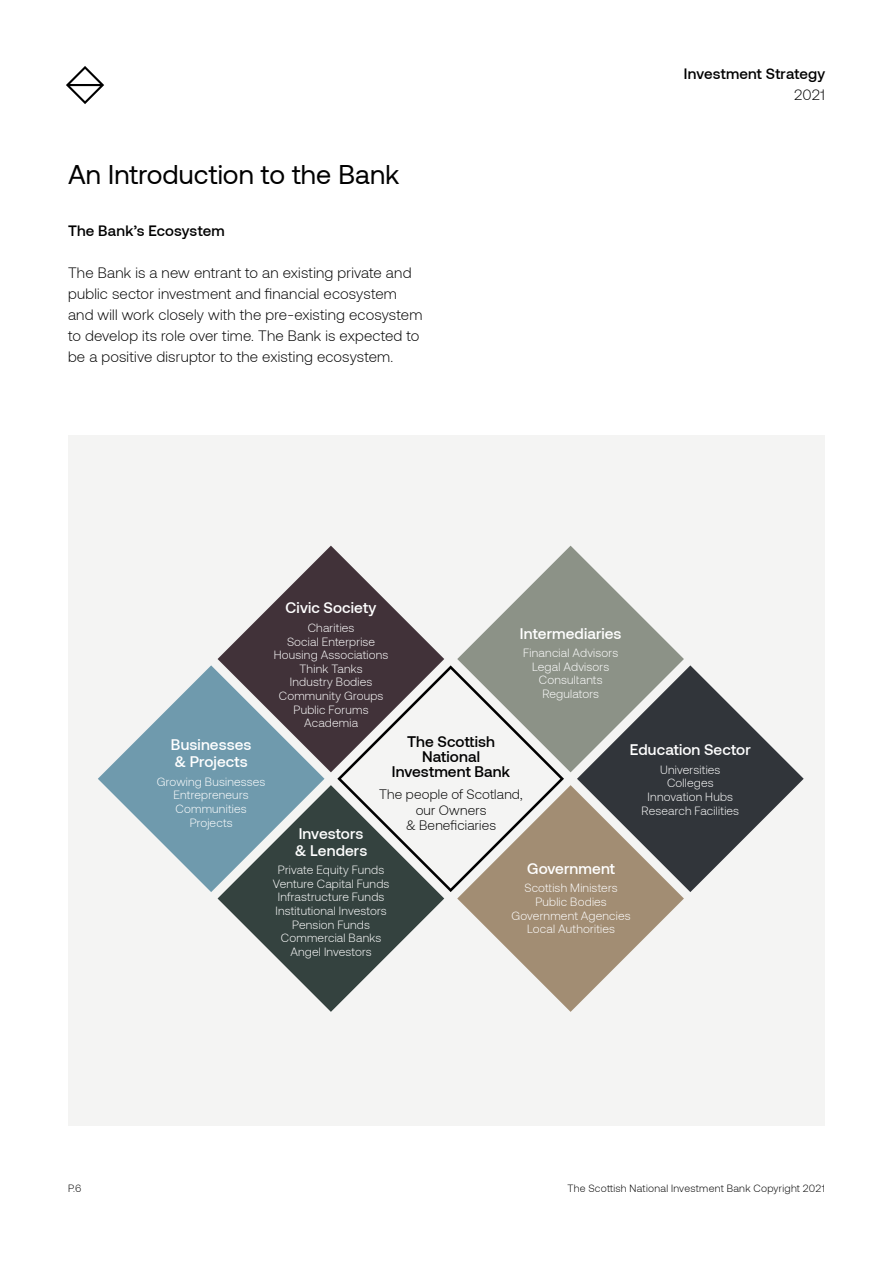
<style>
.page{position:relative;width:893px;height:1263px;background:#fff}
.page>*{position:absolute;margin:0;border:0;box-sizing:border-box;transform-origin:0 0}
.Body_Title{font:27px "The Bank Sans";letter-spacing:.005em;color:#000}
.t1{font:500 15.3px/17.1px "The Bank Sans";letter-spacing:.005em;color:#fff}
.t2{font:500 15.3px/15.3px "The Bank Sans";letter-spacing:.005em;color:#000;text-align:center}
.t3{font:500 15.3px/17.1px "The Bank Sans";letter-spacing:.005em;color:#1d1d1a}
.Body_Copy{font:300 15px/21px "The Bank Sans";letter-spacing:.015em;color:#000}
.Body_Heading_L1{font:500 15px "The Bank Sans";letter-spacing:.01em;color:#000}
.t4{font:300 13.65px/15.3px "The Bank Sans";letter-spacing:.01em;color:#000;text-align:center}
.t5{font:300 12px/13.6px "The Bank Sans";letter-spacing:.015em;color:#fff;text-align:center}
.t6{font:300 12px/13.6px "The Bank Sans";letter-spacing:.015em;color:#1d1d1a}
.t7{font:300 10.5px "The Bank Sans";letter-spacing:.025em;color:#000}
</style>
<div class="page">
<div style="left:68px;top:436px;width:757px;height:690px;background:#f4f4f3"></div>
<svg style="left:577px;top:665px;width:227px;height:227px;fill:#31353a"></svg>
<svg style="left:337px;top:665px;width:227px;height:227px"></svg>
<svg style="left:98px;top:665px;width:226px;height:227px;fill:#6f9aad"></svg>
<svg style="left:218px;top:546px;width:226px;height:226px;fill:#413239"></svg>
<svg style="left:218px;top:785px;width:226px;height:227px;fill:#394643"></svg>
<svg style="left:457px;top:785px;width:227px;height:227px;fill:#a28d73"></svg>
<svg style="left:457px;top:546px;width:227px;height:226px;fill:#8c9287"></svg>
<svg style="left:66px;top:66px;width:38px;height:38px"></svg>
<p class="t3" style="left:171px;top:157px;width:82px">Businesses &amp; Projects</p>
<p class="t6" style="left:176px;top:222px;width:73px">Communities</p>
<p class="Body_Title" style="left:68px;top:159px;width:333px">An Introduction to the Bank</p>
<p class="Body_Heading_L1" style="left:68px;top:222px;width:158px">The Bank’s Ecosystem</p>
<p class="Body_Copy" style="left:68px;top:262px;width:356px">The Bank is a new entrant to an existing private and public sector investment and financial ecosystem and will work closely with the pre-existing ecosystem to develop its role over time. The Bank is expected to be a positive disruptor to the existing ecosystem.</p>
<p class="t3" style="left:295px;top:262px;width:74px">&amp; Lenders</p>
<p class="t6" style="left:278px;top:284px;width:108px">Private Equity Funds</p>
<p class="t6" style="left:275px;top:311px;width:113px">Infrastructure Funds<br>Institutional Investors</p>
<p class="t6" style="left:281px;top:352px;width:102px">Commercial Banks</p>
<p class="t1" style="left:286px;top:599px;width:92px">Civic Society</p>
<p class="t5" style="left:274px;top:621px;width:116px">Charities<br>Social Enterprise<br>Housing Associations<br>Think Tanks<br>Industry Bodies<br>Community Groups<br>Public Forums<br>Academia</p>
<p class="Body_Heading_L1" style="left:684px;top:65px;width:143px">Investment Strategy</p>
<p class="Body_Copy" style="left:794px;top:84px;width:32px">2021</p>
<p class="t1" style="left:520px;top:625px;width:103px">Intermediaries</p>
<p class="t5" style="left:523px;top:646px;width:96px">Financial Advisors<br>Legal Advisors<br>Consultants<br>Regulators</p>
<p class="t2" style="left:392px;top:733px;width:120px">The Scottish<br>National<br>Investment Bank</p>
<p class="t4" style="left:379px;top:787px;width:145px">The people of Scotland, our Owners<br>&amp; Beneficiaries</p>
<p class="t1" style="left:171px;top:736px;width:82px">Businesses &amp; Projects</p>
<p class="t5" style="left:157px;top:775px;width:110px">Growing Businesses<br>Entrepreneurs<br>Communities<br>Projects</p>
<p class="t1" style="left:630px;top:741px;width:122px">Education Sector</p>
<p class="t5" style="left:641px;top:763px;width:99px">Universities<br>Colleges<br>Innovation Hubs<br>Research Facilities</p>
<p class="t1" style="left:295px;top:825px;width:74px">Investors &amp; Lenders</p>
<p class="t5" style="left:273px;top:863px;width:118px">Private Equity Funds<br>Venture Capital Funds<br>Infrastructure Funds<br>Institutional Investors<br>Pension Funds<br>Commercial Banks<br>Angel Investors</p>
<p class="t1" style="left:527px;top:860px;width:89px">Government</p>
<p class="t5" style="left:511px;top:881px;width:121px">Scottish Ministers<br>Public Bodies<br>Government Agencies<br>Local Authorities</p>
<p class="t7" style="left:68px;top:1182px;width:15px">P.6</p>
<p class="t7" style="left:567px;top:1182px;width:259px">The Scottish National Investment Bank Copyright 2021</p>
</div>
